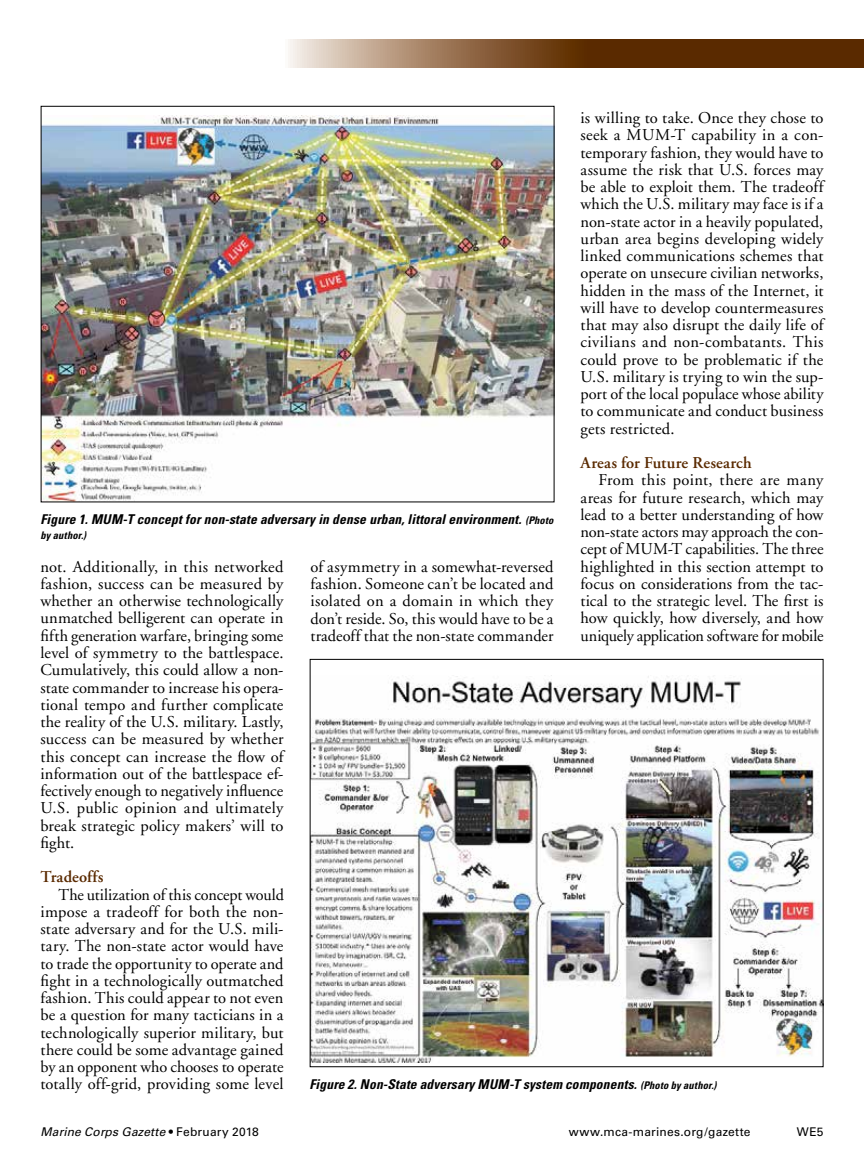
<style>
.page{position:relative;width:864px;height:1175px;background:#fff}
.page>*{position:absolute;margin:0;border:0;box-sizing:border-box;transform-origin:0 0}
.t1{font:16.5px/17.2px "Adobe Garamond";letter-spacing:.005em;color:#000;text-align:justify}
.t2{font:600 16.5px "Adobe Garamond";letter-spacing:.01em;color:#5a2a00}
.t3{font:italic 700 condensed 13.5px "Univers";letter-spacing:.01em;color:#000}
.t4{font:italic 12px "Univers";letter-spacing:.015em;color:#000}
.t5{font:12px "Univers";letter-spacing:.02em;color:#000}
.t6{font:italic 700 condensed 10.5px "Univers";letter-spacing:.02em;color:#000}
.s1{font-size:10.5px}
.s2{font-style:normal}
</style>
<div class="page">
<svg style="left:288px;top:40px;width:576px;height:28px"></svg>
<img style="left:312px;top:676px;width:510px;height:386px">
<img style="left:43px;top:116px;width:509px;height:384px">
<p class="t1" style="left:580px;top:110px;width:245px">is willing to take. Once they chose to seek a MUM-T capability in a con&shy;temporary fashion, they would have to assume the risk that U.S. forces may be able to exploit them. The tradeoff which the U.S. military may face is if a non-state actor in a heavily populated, urban area begins developing widely linked communications schemes that operate on unsecure civilian networks, hidden in the mass of the Internet, it will have to develop countermeasures that may also disrupt the daily life of civilians and non-combatants. This could prove to be problematic if the U.S. military is trying to win the sup&shy;port of the local populace whose ability to communicate and conduct business gets restricted.</p>
<p class="t2" style="left:580px;top:454px;width:173px">Areas for Future Research</p>
<p class="t1" style="left:580px;top:472px;width:245px;text-indent:18px">From this point, there are many areas for future research, which may lead to a better understanding of how non-state actors may approach the con&shy;cept of MUM-T capabilities. The three highlighted in this section attempt to focus on considerations from the tac&shy;tical to the strategic level. The first is how quickly, how diversely, and how uniquely application software for mobile</p>
<p class="t3" style="left:40px;top:511px;width:514px">Figure 1. MUM-T concept for non-state adversary in dense urban, littoral environment. <span class="s1">(Photo</span></p>
<p class="t6" style="left:41px;top:529px;width:47px">by author.)</p>
<p class="t1" style="left:310px;top:558px;width:245px">of asymmetry in a somewhat-reversed fashion. Someone can’t be located and isolated on a domain in which they don’t reside. So, this would have to be a tradeoff that the non-state commander</p>
<p class="t1" style="left:40px;top:558px;width:245px">not. Additionally, in this networked fashion, success can be measured by whether an otherwise technologically unmatched belligerent can operate in fifth generation warfare, bringing some level of symmetry to the battlespace.<br>Cumulatively, this could allow a non&shy;state commander to increase his opera&shy;tional tempo and further complicate the reality of the U.S. military. Lastly, success can be measured by whether this concept can increase the flow of information out of the battlespace ef&shy;fectively enough to negatively influence U.S. public opinion and ultimately break strategic policy makers’ will to fight.</p>
<p class="t2" style="left:40px;top:868px;width:64px">Tradeoffs</p>
<p class="t1" style="left:40px;top:886px;width:245px;text-indent:18px">The utilization of this concept would impose a tradeoff for both the non&shy;state adversary and for the U.S. mili&shy;tary. The non-state actor would have to trade the opportunity to operate and fight in a technologically outmatched fashion. This could appear to not even be a question for many tacticians in a technologically superior military, but there could be some advantage gained by an opponent who chooses to operate totally off-grid, providing some level</p>
<p class="t3" style="left:310px;top:1076px;width:408px">Figure 2. Non-State adversary MUM-T system components. <span class="s1">(Photo by author.)</span></p>
<p class="t4" style="left:40px;top:1124px;width:220px">Marine Corps Gazette <span class="s2">• February 2018</span></p>
<p class="t5" style="left:569px;top:1124px;width:183px">www.mca-marines.org/gazette</p>
<p class="t5" style="left:797px;top:1124px;width:28px">WE5</p>
</div>
